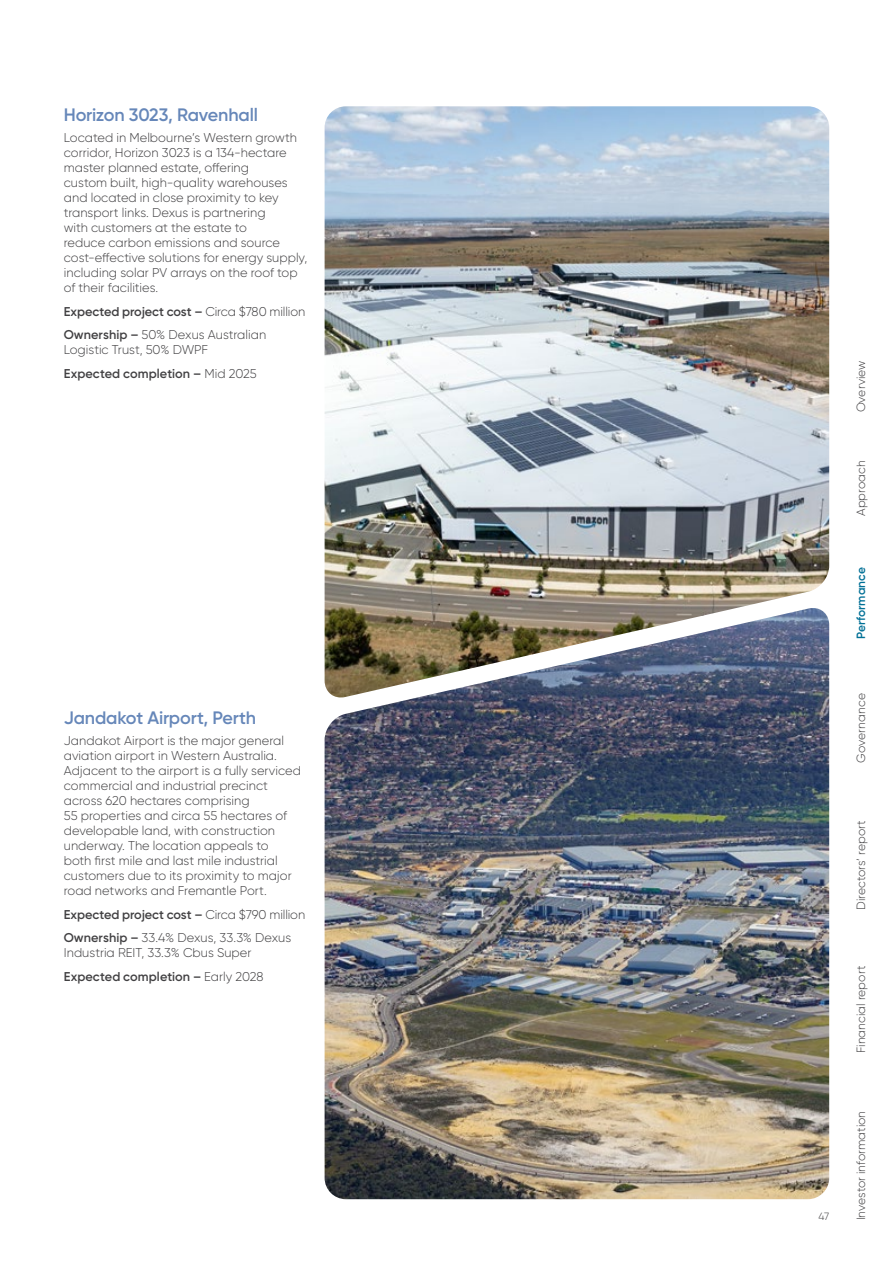
<style>
.page{position:relative;width:893px;height:1263px;background:#fff}
.page>*{position:absolute;margin:0;border:0;box-sizing:border-box;transform-origin:0 0}
.t1{font:600 18px "Gilroy";letter-spacing:-.01em;color:#6687b9}
.t2{font:300 12.75px/15px "Gilroy";color:#414042}
.t3{font:300 12px "Gilroy";letter-spacing:.005em;color:#414042}
.t4{font:600 12px "Gilroy";letter-spacing:.005em;color:#007096}
.t5{font:300 10.5px "Gilroy";color:#414042}
.s1{font-weight:600}
</style>
<div class="page">
<img style="left:325px;top:700px;width:504px;height:499px">
<img style="left:325px;top:106px;width:504px;height:594px">
<h1 class="t1" style="left:64px;top:103px;width:196px">Horizon 3023, Ravenhall</h1>
<p class="t2" style="left:64px;top:130px;width:245px">Located in Melbourne’s Western growth corridor, Horizon 3023 is a 134-hectare master planned estate, offering<br>custom built, high-quality warehouses and located in close proximity to key transport links. Dexus is partnering<br>with customers at the estate to<br>reduce carbon emissions and source cost‑effective solutions for energy supply, including solar PV arrays on the roof top of their facilities.</p>
<p class="t2" style="left:64px;top:299px;width:243px;line-height:23.5px"><span class="s1">Expected project cost –</span> Circa $780 million<br><span class="s1">Ownership –</span> 50% Dexus Australian</p>
<p class="t2" style="left:64px;top:338px;width:194px;line-height:23.5px">Logistic Trust, 50% DWPF<br><span class="s1">Expected completion –</span> Mid 2025</p>
<h1 class="t1" style="left:64px;top:706px;width:194px">Jandakot Airport, Perth</h1>
<p class="t2" style="left:64px;top:733px;width:239px">Jandakot Airport is the major general aviation airport in Western Australia.<br>Adjacent to the airport is a fully serviced commercial and industrial precinct across 620 hectares comprising<br>55 properties and circa 55 hectares of developable land, with construction underway. The location appeals to<br>both first mile and last mile industrial customers due to its proximity to major road networks and Fremantle Port.</p>
<p class="t2" style="left:64px;top:902px;width:243px;line-height:23.5px"><span class="s1">Expected project cost –</span> Circa $790 million<br><span class="s1">Ownership –</span> 33.4% Dexus, 33.3% Dexus</p>
<p class="t2" style="left:64px;top:941px;width:201px;line-height:23.5px">Industria REIT, 33.3% Cbus Super<br><span class="s1">Expected completion –</span> Early 2028</p>
<p class="t5" style="left:818px;top:1210px;width:12px">47</p>
<p class="t3" style="left:854px;top:412px;width:54px;rotate:-90deg">Overview</p>
<p class="t3" style="left:854px;top:516px;width:57px;rotate:-90deg">Approach</p>
<p class="t4" style="left:854px;top:639px;width:74px;rotate:-90deg">Performance</p>
<p class="t3" style="left:854px;top:763px;width:71px;rotate:-90deg">Governance</p>
<p class="t3" style="left:854px;top:910px;width:91px;rotate:-90deg">Directors’ report</p>
<p class="t3" style="left:854px;top:1053px;width:89px;rotate:-90deg">Financial report</p>
<p class="t3" style="left:854px;top:1220px;width:111px;rotate:-90deg">Investor information</p>
</div>
